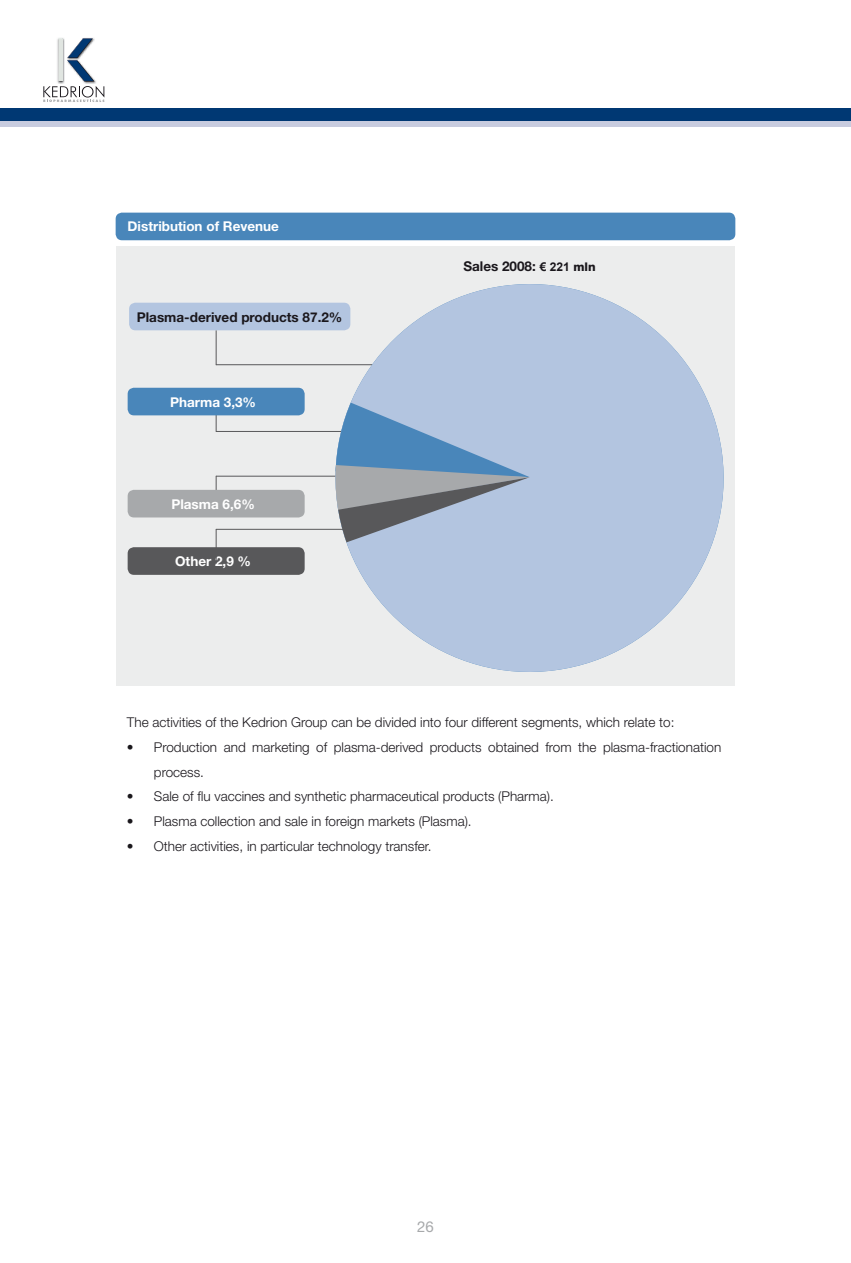
<style>
.page{position:relative;width:851px;height:1263px;background:#fff}
.page>*{position:absolute;margin:0;border:0;box-sizing:border-box;transform-origin:0 0}
.t1{font:15px "Helvetica Neue";color:#a7a9ab}
.t2{font:300 13.5px/24.8px "Helvetica Neue";color:#1a171c}
.t3{font:700 13.5px "Helvetica Neue";color:#fff}
.t4{font:700 13.5px "Helvetica Neue";color:#1a171c}
.s1{font-family:"Arial";font-size:12px}
.s2{font-weight:800;font-size:12px}
</style>
<div class="page">
<div style="left:0;top:120px;width:850px;height:6px;background:#c8ccdf"></div>
<div style="left:0;top:108px;width:850px;height:13px;background:#003873"></div>
<img style="left:58px;top:38px;width:36px;height:1px">
<svg style="left:43px;top:39px;width:61px;height:63px"></svg>
<div style="left:116px;top:246px;width:618px;height:440px;background:#eceded"></div>
<div style="left:116px;top:213px;width:619px;height:27px;background:#4986ba;border-radius:6px"></div>
<hr style="left:216px;top:476px;width:1px;height:34px;background:#58585a">
<hr style="left:216px;top:476px;width:124px;height:1px;background:#58585a">
<hr style="left:216px;top:397px;width:1px;height:35px;background:#58585a">
<div style="left:128px;top:490px;width:176px;height:27px;background:#a7a9ab;border-radius:6px"></div>
<div style="left:128px;top:547px;width:176px;height:28px;background:#58585a;border-radius:6px"></div>
<hr style="left:216px;top:431px;width:131px;height:1px;background:#58585a">
<div style="left:128px;top:388px;width:176px;height:27px;background:#4986ba;border-radius:6px"></div>
<div style="left:129px;top:303px;width:221px;height:27px;background:#b3c5e0;border-radius:6px"></div>
<hr style="left:216px;top:330px;width:1px;height:35px;background:#58585a">
<hr style="left:216px;top:364px;width:203px;height:1px;background:#58585a">
<svg style="left:323px;top:272px;width:412px;height:412px;fill:#b3c5e0"></svg>
<svg style="left:323px;top:387px;width:206px;height:171px;background:#9bafc7"></svg>
<hr style="left:216px;top:529px;width:1px;height:35px;background:#58585a">
<hr style="left:216px;top:529px;width:128px;height:1px;background:#58585a">
<p class="t3" style="left:128px;top:217px;width:153px">Distribution of Revenue</p>
<p class="t4" style="left:137px;top:309px;width:207px">Plasma-derived products 87.2%</p>
<p class="t3" style="left:170px;top:394px;width:88px">Pharma 3,3%</p>
<p class="t3" style="left:171px;top:496px;width:85px">Plasma 6,6%</p>
<p class="t3" style="left:175px;top:553px;width:78px">Other 2,9 %</p>
<p class="t4" style="left:463px;top:257px;width:134px">Sales 2008: <span class="s1">€ 221</span> <span class="s2">mln</span></p>
<p class="t2" style="left:127px;top:710px;width:549px">The activities of the Kedrion Group can be divided into four different segments, which relate to:</p>
<p class="t2" style="left:154px;top:734px;width:569px;text-indent:-27px">• Production and marketing of plasma-derived products obtained from the plasma-fractionation process.</p>
<p class="t2" style="left:127px;top:784px;width:428px">• Sale of flu vaccines and synthetic pharmaceutical products (Pharma).</p>
<p class="t2" style="left:127px;top:809px;width:346px">• Plasma collection and sale in foreign markets (Plasma).</p>
<p class="t2" style="left:127px;top:833px;width:306px">• Other activities, in particular technology transfer.</p>
<p class="t1" style="left:417px;top:1218px;width:18px">26</p>
</div>
